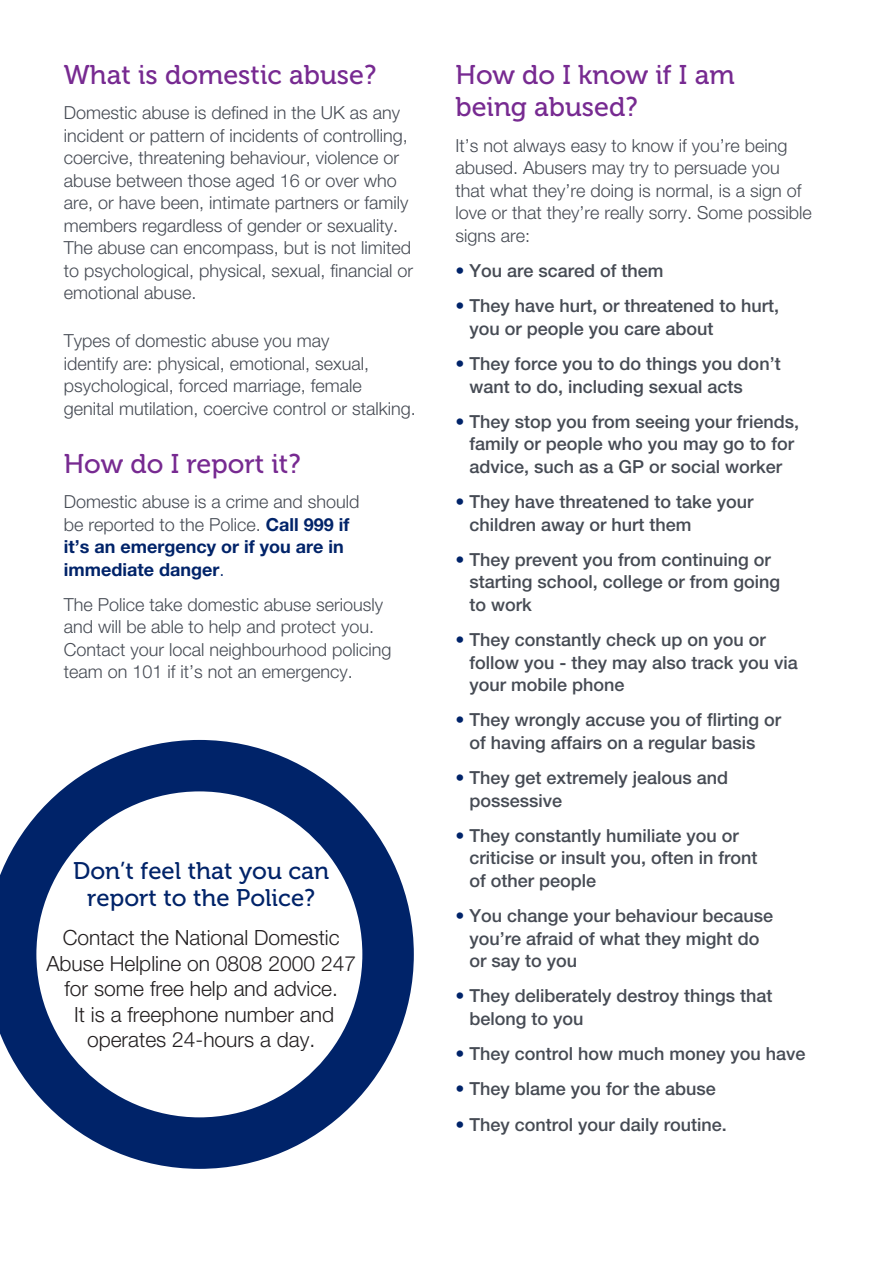
<style>
.page{position:relative;width:893px;height:1263px;background:#fff}
.page>*{position:absolute;margin:0;border:0;box-sizing:border-box;transform-origin:0 0}
.t1{font:27px/32.4px "Museo 500";color:#772a91}
.Body_copy{font:24px/27px "Museo 500";color:#002369;text-align:center}
.Body_copy-2{font:300 21px/25.5px "Helvetica Neue LT Std";color:#231f20;text-align:center}
.Body_copy-3{font:300 18px/22.5px "Helvetica Neue LT Std";color:#464b54}
.Body_copy-4{font:500 18px/22.5px "Helvetica Neue LT Std";color:#464b54}
.s1{font-weight:700;color:#002369}
.s2{color:#002369}
</style>
<div class="page">
<svg style="left:0;top:740px;width:414px;height:429px"></svg>
<p class="t1" style="left:64px;top:59px;width:314px">What is domestic abuse?</p>
<p class="Body_copy-3" style="left:64px;top:101px;width:351px">Domestic abuse is defined in the UK as any incident or pattern of incidents of controlling, coercive, threatening behaviour, violence or abuse between those aged 16 or over who are, or have been, intimate partners or family members regardless of gender or sexuality.<br>The abuse can encompass, but is not limited to psychological, physical, sexual, financial or emotional abuse.</p>
<p class="Body_copy-3" style="left:64px;top:329px;width:354px">Types of domestic abuse you may<br>identify are: physical, emotional, sexual, psychological, forced marriage, female genital mutilation, coercive control or stalking.</p>
<p class="t1" style="left:64px;top:448px;width:238px">How do I report it?</p>
<p class="Body_copy-3" style="left:64px;top:490px;width:297px">Domestic abuse is a crime and should be reported to the Police. <span class="s1">Call 999 if it’s an emergency or if you are in immediate danger</span><span class="s2">.</span></p>
<p class="Body_copy-3" style="left:64px;top:593px;width:329px">The Police take domestic abuse seriously and will be able to help and protect you.<br>Contact your local neighbourhood policing team on 101 if it’s not an emergency.</p>
<p class="Body_copy" style="left:73px;top:858px;width:258px">Don’t feel that you can report to the Police?</p>
<p class="Body_copy-2" style="left:46px;top:925px;width:311px">Contact the National Domestic<br>Abuse Helpline on 0808 2000 247 for some free help and advice.<br>It is a freephone number and operates 24-hours a day.</p>
<p class="t1" style="left:455px;top:59px;width:281px">How do I know if I am being abused?</p>
<p class="Body_copy-3" style="left:455px;top:134px;width:358px">It’s not always easy to know if you’re being abused. Abusers may try to persuade you that what they’re doing is normal, is a sign of love or that they’re really sorry. Some possible signs are:</p>
<p class="Body_copy-4" style="left:455px;top:259px;width:210px"><span class="s2">•</span> You are scared of them</p>
<p class="Body_copy-4" style="left:469px;top:294px;width:311px;text-indent:-14px"><span class="s2">•</span> They have hurt, or threatened to hurt, you or people you care about</p>
<p class="Body_copy-4" style="left:469px;top:352px;width:313px;text-indent:-14px"><span class="s2">•</span> They force you to do things you don’t want to do, including sexual acts</p>
<p class="Body_copy-4" style="left:455px;top:410px;width:345px;text-align:center"><span class="s2">•</span> They stop you from seeing your friends, family or people who you may go to for advice, such as a GP or social worker</p>
<p class="Body_copy-4" style="left:469px;top:490px;width:286px;text-indent:-14px"><span class="s2">•</span> They have threatened to take your children away or hurt them</p>
<p class="Body_copy-4" style="left:469px;top:548px;width:312px;text-indent:-14px"><span class="s2">•</span> They prevent you from continuing or starting school, college or from going to work</p>
<p class="Body_copy-4" style="left:469px;top:628px;width:330px;text-indent:-14px"><span class="s2">•</span> They constantly check up on you or follow you - they may also track you via your mobile phone</p>
<p class="Body_copy-4" style="left:469px;top:708px;width:313px;text-indent:-14px"><span class="s2">•</span> They wrongly accuse you of flirting or of having affairs on a regular basis</p>
<p class="Body_copy-4" style="left:469px;top:766px;width:260px;text-indent:-14px"><span class="s2">•</span> They get extremely jealous and possessive</p>
<p class="Body_copy-4" style="left:469px;top:824px;width:290px;text-indent:-14px"><span class="s2">•</span> They constantly humiliate you or criticise or insult you, often in front of other people</p>
<p class="Body_copy-4" style="left:469px;top:904px;width:305px;text-indent:-14px"><span class="s2">•</span> You change your behaviour because you’re afraid of what they might do or say to you</p>
<p class="Body_copy-4" style="left:469px;top:984px;width:305px;text-indent:-14px"><span class="s2">•</span> They deliberately destroy things that belong to you</p>
<p class="Body_copy-4" style="left:455px;top:1042px;width:352px"><span class="s2">•</span> They control how much money you have</p>
<p class="Body_copy-4" style="left:455px;top:1077px;width:262px"><span class="s2">•</span> They blame you for the abuse</p>
<p class="Body_copy-4" style="left:455px;top:1113px;width:273px"><span class="s2">•</span> They control your daily routine.</p>
</div>
